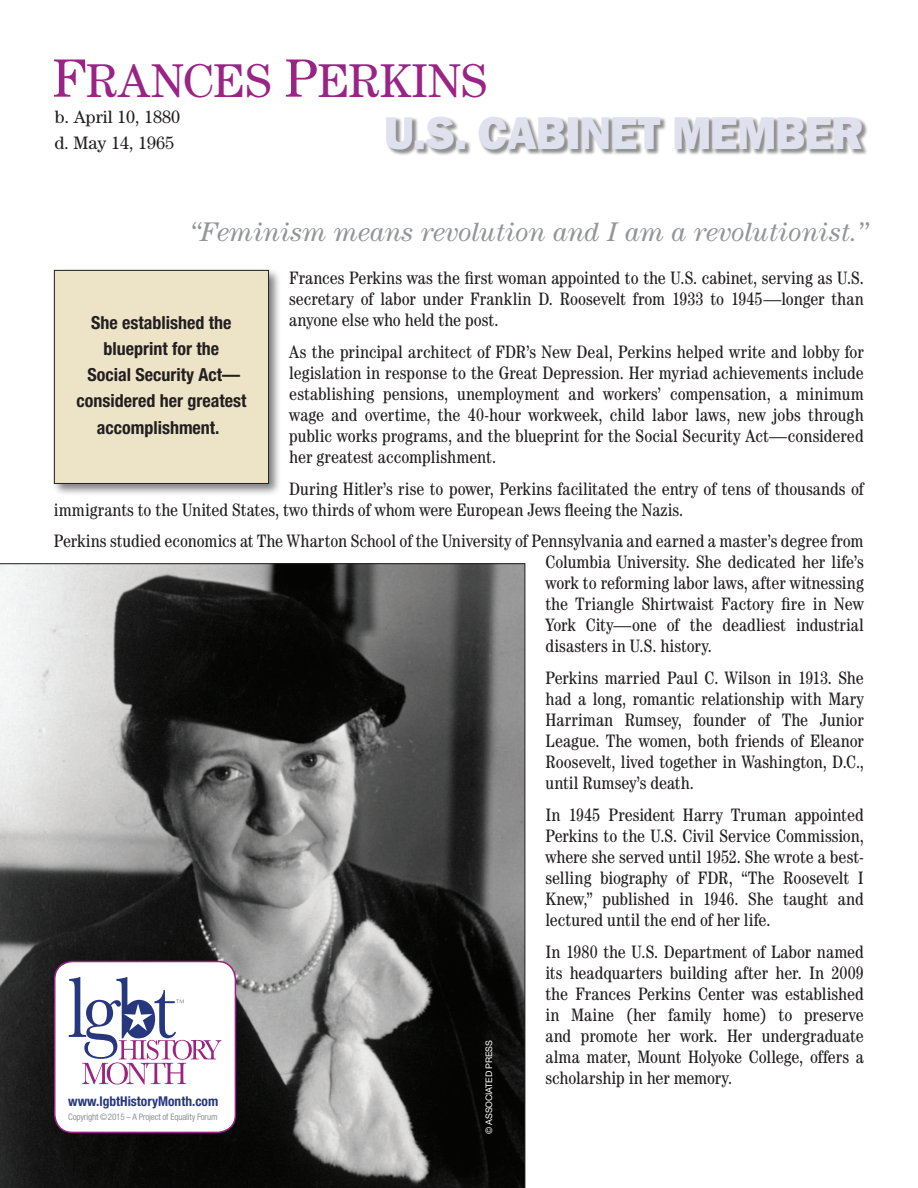
<style>
.page{position:relative;width:918px;height:1188px;background:#fff}
.page>*{position:absolute;margin:0;border:0;box-sizing:border-box;transform-origin:0 0}
.t1{font:47.55px "Century Book SC880";letter-spacing:-.01em;color:#9a2485}
.t2{font:800 39px "Franklin";letter-spacing:-.01em;color:#e0e1ee}
.t3{font:italic 27px "Century";color:#939598}
.BIO_TEXT{font:condensed 18px/21px "Century";color:#231f20;text-align:justify}
.t4{font:700 condensed 18px/26.2px "Helvetica Neue";color:#231f20;text-align:center}
.t5{font:18px "Century";color:#231f20}
.t6{font:700 condensed 13.5px "Helvetica Neue";color:#27377e}
.t7{font:condensed 9px "Helvetica Neue";letter-spacing:-.02em;color:#939598}
.t8{font:9px "Helvetica Neue";letter-spacing:-.02em;color:#fff}
.s1{font-size:54px}
</style>
<div class="page">
<svg style="left:0;top:563px;width:525px;height:625px"></svg>
<div style="left:55px;top:962px;width:180px;height:170px;background:#fff;border-radius:18px"></div>
<div style="left:54px;top:961px;width:182px;height:172px;border:2px solid #9a2485;border-radius:18px"></div>
<svg style="left:69px;top:977px;width:152px;height:108px"></svg>
<div style="left:387px;top:116px;width:482px;height:40px;background:#231f20;opacity:.5"></div>
<div style="left:52px;top:268px;width:230px;height:229px;background:#000007;opacity:.5"></div>
<div style="left:54px;top:270px;width:215px;height:213px;background:#ede4c7"></div>
<div style="left:54px;top:270px;width:215px;height:214px;border:1px solid #231f20"></div>
<p class="t1" style="left:52px;top:53px;width:436px"><span class="s1">F</span>RANCES <span class="s1">P</span>ERKINS</p>
<p class="t5" style="left:55px;top:106px;width:127px">b. April 10, 1880</p>
<p class="t5" style="left:55px;top:132px;width:121px">d. May 14, 1965</p>
<p class="t2" style="left:384px;top:106px;width:481px">U.S. CABINET MEMBER</p>
<p class="t3" style="left:190px;top:217px;width:679px">“Feminism means revolution and I am a revolutionist.”</p>
<p class="BIO_TEXT" style="left:289px;top:267px;width:576px">Frances Perkins was the first woman appointed to the U.S. cabinet, serving as U.S. secretary of labor under Franklin D. Roosevelt from 1933 to 1945—longer than anyone else who held the post.</p>
<p class="BIO_TEXT" style="left:289px;top:341px;width:576px">As the principal architect of FDR’s New Deal, Perkins helped write and lobby for legislation in response to the Great Depression. Her myriad achievements include establishing pensions, unemployment and workers’ compensation, a minimum wage and overtime, the 40-hour workweek, child labor laws, new jobs through public works programs, and the blueprint for the Social Security Act—considered her greatest accomplishment.</p>
<p class="BIO_TEXT" style="left:54px;top:478px;width:812px;text-indent:235px">During Hitler’s rise to power, Perkins facilitated the entry of tens of thousands of immigrants to the United States, two thirds of whom were European Jews fleeing the Nazis.</p>
<p class="BIO_TEXT" style="left:546px;top:530px;width:320px;text-indent:-492px">Perkins studied economics at The Wharton School of the University of Pennsylvania and earned a master’s degree from Columbia University. She dedicated her life’s work to reforming labor laws, after witnessing the Triangle Shirtwaist Factory fire in New York City—one of the deadliest industrial disasters in U.S. history.</p>
<p class="BIO_TEXT" style="left:546px;top:667px;width:320px">Perkins married Paul C. Wilson in 1913. She had a long, romantic relationship with Mary Harriman Rumsey, founder of The Junior League. The women, both friends of Eleanor Roosevelt, lived together in Washington, D.C., until Rumsey’s death.</p>
<p class="BIO_TEXT" style="left:546px;top:804px;width:320px">In 1945 President Harry Truman appointed Perkins to the U.S. Civil Service Commission, where she served until 1952. She wrote a best&shy;selling biography of FDR, “The Roosevelt I Knew,” published in 1946. She taught and lectured until the end of her life.</p>
<p class="BIO_TEXT" style="left:546px;top:941px;width:320px">In 1980 the U.S. Department of Labor named its headquarters building after her. In 2009 the Frances Perkins Center was established in Maine (her family home) to preserve and promote her work. Her undergraduate alma mater, Mount Holyoke College, offers a scholarship in her memory.</p>
<p class="t4" style="left:76px;top:309px;width:171px">She established the blueprint for the<br>Social Security Act— considered her greatest accomplishment.</p>
<p class="t8" style="left:484px;top:1134px;width:95px;rotate:-90deg">© ASSOCIATED PRESS</p>
<p class="t6" style="left:68px;top:1093px;width:152px">www.lgbtHistoryMonth.com</p>
<p class="t7" style="left:68px;top:1112px;width:151px">Copyright © 2015 – A Project of Equality Forum</p>
</div>
